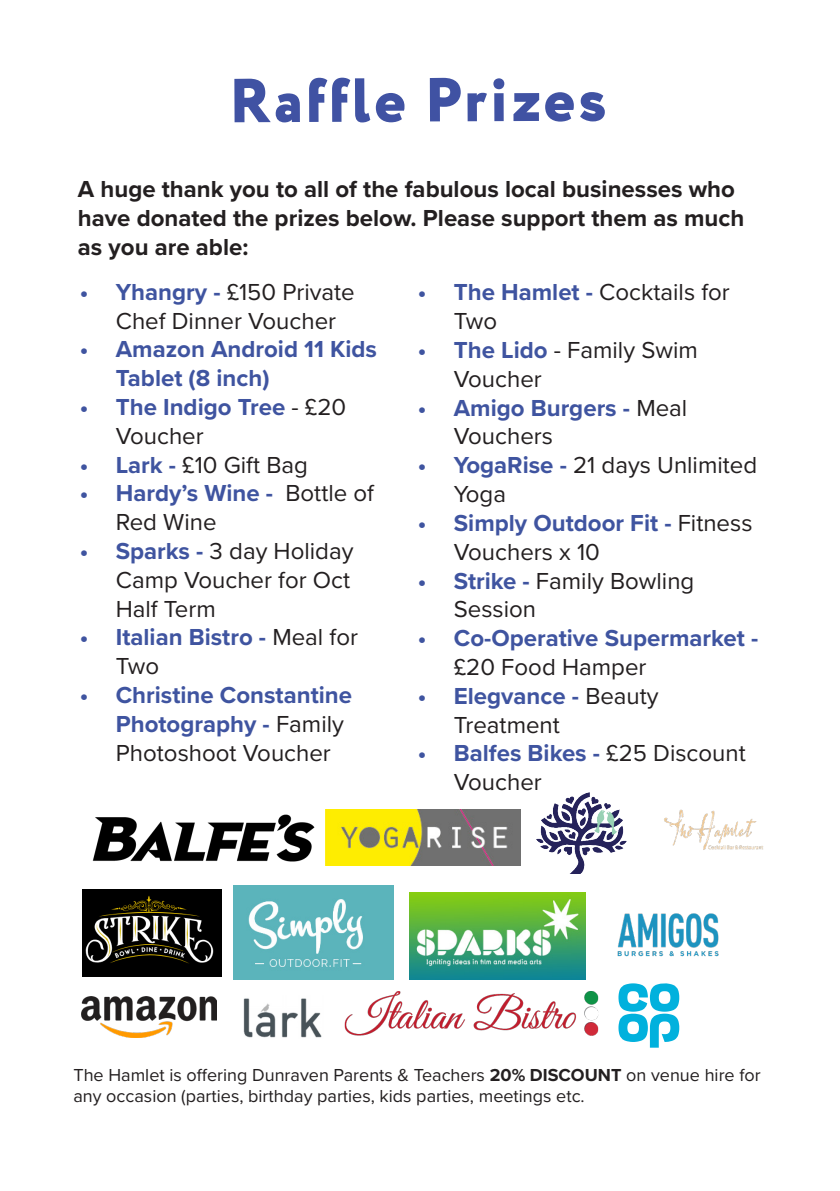
<style>
.page{position:relative;width:840px;height:1191px;background:#fff}
.page>*{position:absolute;margin:0;border:0;box-sizing:border-box;transform-origin:0 0}
.t1{font:800 62px "Circe";letter-spacing:.045em;color:#4052a3}
.t2{font:24px/28.8px "Proxima Nova";color:#231f20}
.t3{font:700 24px/28.8px "Proxima Nova";color:#3f54a0}
.t4{font:700 24px/28.8px "Proxima Nova";color:#231f20}
.t5{font:18px/21.6px "Proxima Nova";color:#231f20}
.s1{font-weight:700;color:#3f54a0}
.s2{font-weight:400;color:#231f20}
.s3{font-weight:700}
</style>
<div class="page">
<img style="left:243px;top:998px;width:79px;height:40px">
<img style="left:536px;top:792px;width:89px;height:81px">
<img style="left:325px;top:809px;width:195px;height:56px">
<img style="left:83px;top:889px;width:139px;height:87px">
<img style="left:233px;top:886px;width:160px;height:94px">
<img style="left:344px;top:991px;width:254px;height:45px">
<img style="left:617px;top:913px;width:102px;height:44px">
<img style="left:92px;top:814px;width:223px;height:48px">
<img style="left:664px;top:809px;width:99px;height:41px">
<img style="left:81px;top:996px;width:136px;height:41px">
<svg style="left:618px;top:983px;width:61px;height:64px"></svg>
<img style="left:409px;top:893px;width:176px;height:87px">
<h1 class="t1" style="left:229px;top:58px;width:379px">Raffle Prizes</h1>
<p class="t4" style="left:78px;top:174px;width:667px">A huge thank you to all of the fabulous local businesses who have donated the prizes below. Please support them as much as you are able:</p>
<p class="t2" style="left:116px;top:276px;width:240px;text-indent:-36px"><span class="s1">• Yhangry -</span> £150 Private<br>Chef Dinner Voucher</p>
<p class="t3" style="left:116px;top:334px;width:262px;text-indent:-36px">• Amazon Android 11 Kids<br>Tablet (8 inch)</p>
<p class="t3" style="left:116px;top:392px;width:232px;text-indent:-36px">• The Indigo Tree <span class="s2">- £20<br>Voucher</span></p>
<p class="t2" style="left:80px;top:449px;width:229px"><span class="s1">• Lark -</span> £10 Gift Bag</p>
<p class="t2" style="left:116px;top:478px;width:260px;text-indent:-36px"><span class="s1">• Hardy’s Wine -</span> Bottle of<br>Red Wine</p>
<p class="t2" style="left:116px;top:535px;width:239px;text-indent:-36px"><span class="s1">• Sparks -</span> 3 day Holiday<br>Camp Voucher for Oct<br>Half Term</p>
<p class="t3" style="left:116px;top:622px;width:243px;text-indent:-36px">• Italian Bistro - <span class="s2">Meal for<br>Two</span></p>
<p class="t3" style="left:116px;top:680px;width:238px;text-indent:-36px">• Christine Constantine<br>Photography - <span class="s2">Family<br>Photoshoot Voucher</span></p>
<p class="t2" style="left:453px;top:277px;width:277px;text-indent:-36px"><span class="s1">• The Hamlet -</span> Cocktails for<br>Two</p>
<p class="t2" style="left:453px;top:334px;width:245px;text-indent:-36px"><span class="s1">• The Lido</span> - Family Swim<br>Voucher</p>
<p class="t3" style="left:453px;top:393px;width:235px;text-indent:-36px">• Amigo Burgers - <span class="s2">Meal<br>Vouchers</span></p>
<p class="t2" style="left:453px;top:450px;width:305px;text-indent:-36px"><span class="s1">• YogaRise -</span> 21 days Unlimited<br>Yoga</p>
<p class="t3" style="left:453px;top:508px;width:300px;text-indent:-36px">• Simply Outdoor Fit - <span class="s2">Fitness<br>Vouchers x 10</span></p>
<p class="t2" style="left:453px;top:565px;width:242px;text-indent:-36px"><span class="s1">• Strike -</span> Family Bowling<br>Session</p>
<p class="t3" style="left:417px;top:623px;width:342px">• Co-Operative Supermarket -</p>
<p class="t2" style="left:453px;top:651px;width:194px">£20 Food Hamper</p>
<p class="t2" style="left:453px;top:680px;width:206px;text-indent:-36px"><span class="s1">• Elegvance -</span> Beauty<br>Treatment</p>
<p class="t2" style="left:453px;top:738px;width:293px;text-indent:-36px"><span class="s1">• Balfes Bikes -</span> £25 Discount<br>Voucher</p>
<p class="t5" style="left:73px;top:1063px;width:688px">The Hamlet is offering Dunraven Parents &amp; Teachers <span class="s3">20% DISCOUNT</span> on venue hire for any occasion (parties, birthday parties, kids parties, meetings etc.</p>
</div>
